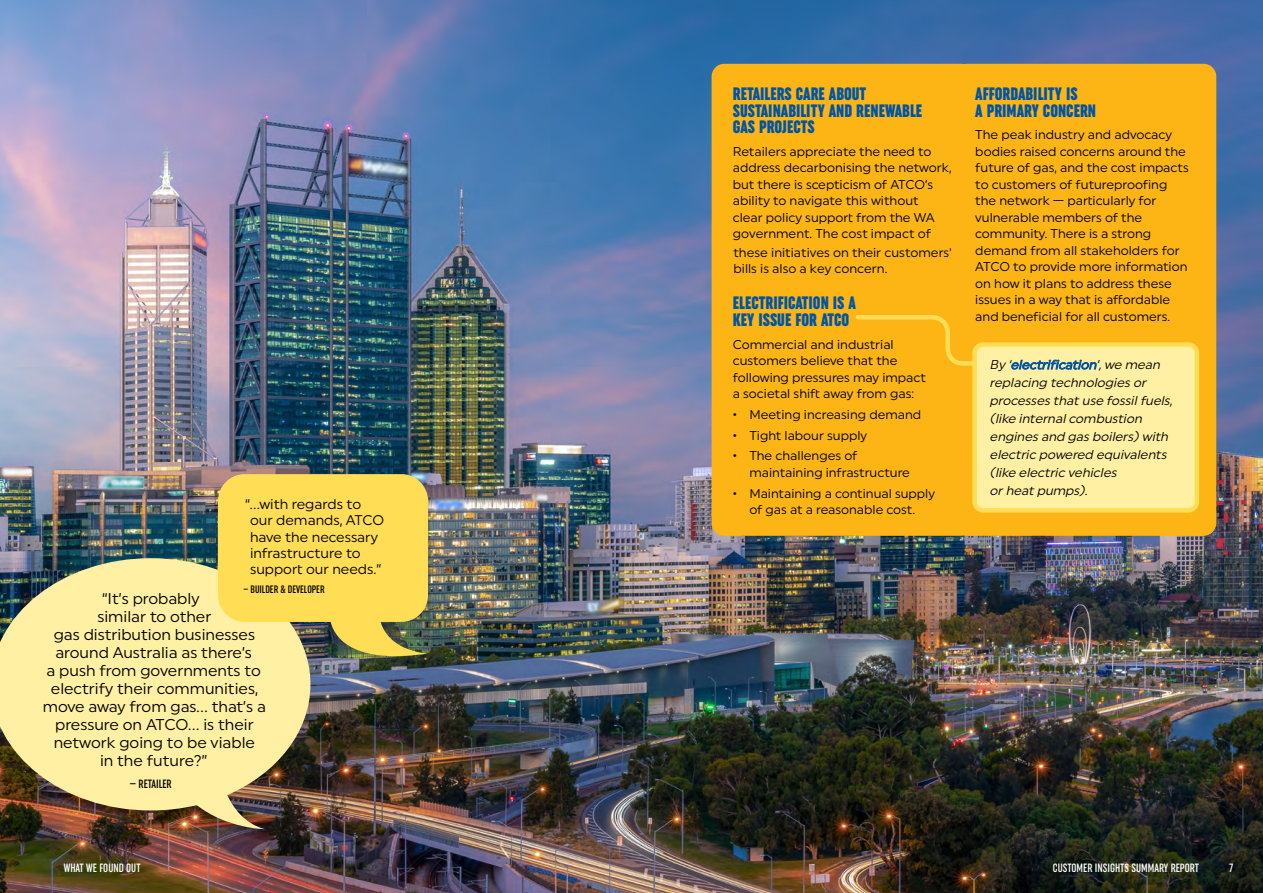
<style>
.page{position:relative;width:1263px;height:893px;background:#fff}
.page>*{position:absolute;margin:0;border:0;box-sizing:border-box;transform-origin:0 0}
.t1{font:900 extra-condensed 18px/16.5px "Uniform";color:#0054a6}
.t2{font:15.6px/18px "Uniform";color:#000;text-align:center}
.t3{font:14.1px/16.2px "Uniform";color:#000}
.t4{font:12.75px/16.5px "Uniform";color:#000}
.t5{font:italic 12.75px/18px "Uniform";color:#000}
.t6{font:12.75px/16.5px "Uniform";color:#000}
.t7{font:500 extra-condensed 12px "Uniform";color:#fff}
.t8{font:500 extra-condensed 12px "Uniform";color:#000}
.t9{font:500 extra-condensed 10.8px "Uniform";color:#000}
.s1{color:#0054a6}
</style>
<div class="page">
<img style="left:0;top:0;width:1263px;height:893px">
<div style="left:711px;top:64px;width:263px;height:472px;background:#fcb515;border-radius:13px"></div>
<div style="left:954px;top:64px;width:262px;height:472px;background:#fcb515;border-radius:13px"></div>
<div style="left:974px;top:345px;width:223px;height:165px;background:#fff0a4;border-radius:9px"></div>
<div style="left:972px;top:342px;width:227px;height:171px;border:4px solid #fd5;border-radius:9px"></div>
<img style="left:0;top:558px;width:310px;height:271px">
<svg style="left:218px;top:474px;width:210px;height:190px;background:#edd15b"></svg>
<svg style="left:855px;top:315px;width:123px;height:53px"></svg>
<p class="t3" style="left:250px;top:496px;width:136px;text-indent:-5px">“…with regards to our demands, ATCO have the necessary infrastructure to support our needs.”</p>
<p class="t9" style="left:243px;top:583px;width:83px">– BUILDER &amp; DEVELOPER</p>
<p class="t2" style="left:43px;top:589px;width:225px">“It’s probably<br>similar to other<br>gas distribution businesses around Australia as there’s<br>a push from governments to electrify their communities, move away from gas… that’s a pressure on ATCO… is their network going to be viable<br>in the future?”</p>
<p class="t8" style="left:130px;top:776px;width:43px">— RETAILER</p>
<h1 class="t1" style="left:733px;top:85px;width:191px">RETAILERS CARE ABOUT<br>SUSTAINABILITY AND RENEWABLE<br>GAS PROJECTS</h1>
<p class="t4" style="left:733px;top:143px;width:220px">Retailers appreciate the need to address decarbonising the network, but there is scepticism of ATCO’s ability to navigate this without clear policy support from the WA government. The cost impact of</p>
<p class="t6" style="left:733px;top:244px;width:219px">these initiatives on their customers' bills is also a key concern.</p>
<h1 class="t1" style="left:733px;top:295px;width:125px">ELECTRIFICATION IS A<br>KEY ISSUE FOR ATCO</h1>
<p class="t4" style="left:733px;top:336px;width:194px">Commercial and industrial customers believe that the following pressures may impact a societal shift away from gas:</p>
<p class="t4" style="left:733px;top:406px;width:190px">• Meeting increasing demand</p>
<p class="t4" style="left:733px;top:427px;width:136px">• Tight labour supply</p>
<p class="t4" style="left:749px;top:447px;width:162px;text-indent:-16px">• The challenges of maintaining infrastructure</p>
<p class="t4" style="left:733px;top:485px;width:204px;text-align:center">• Maintaining a continual supply of gas at a reasonable cost.</p>
<h1 class="t1" style="left:975px;top:85px;width:122px">AFFORDABILITY IS<br>A PRIMARY CONCERN</h1>
<p class="t4" style="left:975px;top:126px;width:215px">The peak industry and advocacy bodies raised concerns around the future of gas, and the cost impacts to customers of futureproofing the network — particularly for vulnerable members of the community. There is a strong demand from all stakeholders for<br>ATCO to provide more information on how it plans to address these issues in a way that is affordable and beneficial for all customers.</p>
<p class="t5" style="left:989px;top:355px;width:187px">By ‘<span class="s1">electrification</span>’,we mean replacing technologiesor processesthatuse fossilfuels, (like internalcombustion enginesand gasboilers)with electric powered equivalents (like electric vehicles<br>or heat pumps).</p>
<p class="t7" style="left:64px;top:860px;width:78px">WHAT WE FOUND OUT</p>
<p class="t7" style="left:1053px;top:860px;width:148px">CUSTOMER INSIGHTS SUMMARY REPORT</p>
<p class="t7" style="left:1229px;top:860px;width:6px">7</p>
</div>
